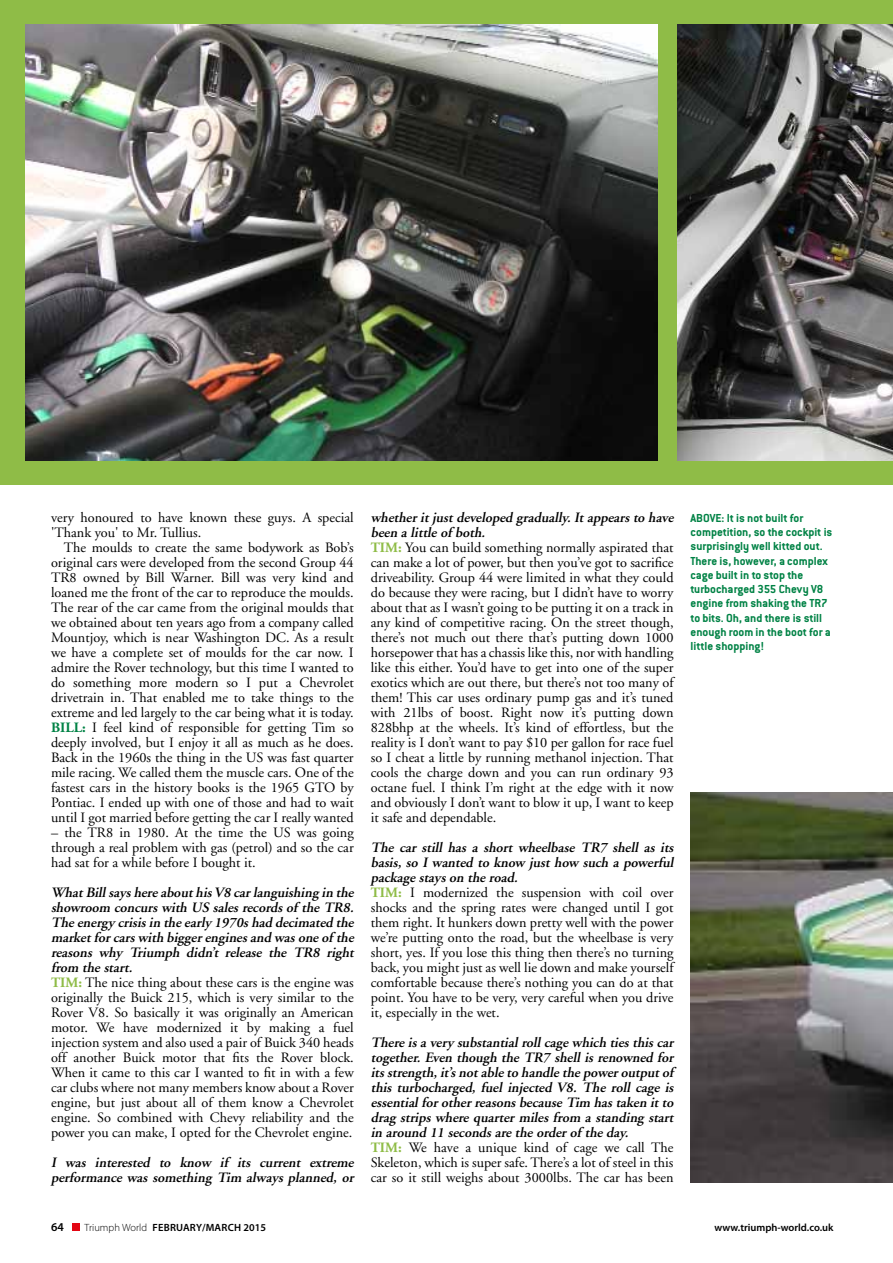
<style>
.page{position:relative;width:893px;height:1263px;background:#fff}
.page>*{position:absolute;margin:0;border:0;box-sizing:border-box;transform-origin:0 0}
.t1{font:14.25px/15px "Adobe Garamond";color:#000}
.t2{font:italic 600 14.25px/15px "Adobe Garamond";color:#000}
.t3{font:700 12.75px/14.2px "Conduit ITC";color:#008245}
.t4{font:600 12px "Myriad Pro";color:#000}
.t5{font:600 10.5px "Myriad Pro";letter-spacing:.01em;color:#000}
.s1{font-weight:700;color:#008245}
.s2{font-weight:600;font-style:italic}
.s3{font-weight:700;color:#8fbc47}
.s4{font-weight:700;font-style:normal;color:#8fbc47}
.s5{font-weight:400;font-style:normal}
.s6{font-weight:300}
</style>
<div class="page">
<div style="left:72px;top:1223px;width:7px;height:8px;background:#e30613"></div>
<div style="left:0;top:0;width:893px;height:485px;background:#8fbc47"></div>
<img style="left:25px;top:24px;width:632px;height:436px">
<img style="left:678px;top:24px;width:215px;height:436px">
<img style="left:691px;top:793px;width:202px;height:389px">
<p class="t1" style="left:51px;top:510px;width:304px">very honoured to have known these guys. A special 'Thank you' to Mr. Tullius.</p>
<p class="t1" style="left:51px;top:540px;width:304px;text-align:justify;text-indent:13px">The moulds to create the same bodywork as Bob’s original cars were developed from the second Group 44<br>TR8 owned by Bill Warner. Bill was very kind and loaned me the front of the car to reproduce the moulds.<br>The rear of the car came from the original moulds that we obtained about ten years ago from a company called Mountjoy, which is near Washington DC. As a result we have a complete set of moulds for the car now. I admire the Rover technology, but this time I wanted to do something more modern so I put a Chevrolet drivetrain in. That enabled me to take things to the extreme and led largely to the car being what it is today.<br><span class="s1">BILL:</span> I feel kind of responsible for getting Tim so deeply involved, but I enjoy it all as much as he does.<br>Back in the 1960s the thing in the US was fast quarter mile racing. We called them the muscle cars. One of the fastest cars in the history books is the 1965 GTO by Pontiac. I ended up with one of those and had to wait until I got married before getting the car I really wanted</p>
<p class="t1" style="left:51px;top:826px;width:304px;text-align:justify">– the TR8 in 1980. At the time the US was going through a real problem with gas (petrol) and so the car had sat for a while before I bought it.</p>
<p class="t1" style="left:51px;top:885px;width:307px"><span class="s2">WhatBillsayshere abouthisV8 carlanguishing in the showroom concurs with US sales records of the TR8.<br>The energy crisisin the early 1970shad decimated the marketforcarswith biggerenginesand wasone of the reasons why Triump h didn’t release the TR8 right from the start.<br></span><span class="s3">TIM:</span> The nice thing about these cars is the engine was originally the Buick 215, which is very similar to the Rover V8. So basically it was originally an American motor. We have modernized it by making a fuel injection system and also used a pair of Buick 340 heads off another Buick motor that fits the Rover block.<br>When it came to this car I wanted to fit in with a few car clubs where not many members know about a Rover engine, but just about all of them know a Chevrolet engine. So combined with Chevy reliability and the power you can make, I opted for the Chevrolet engine.</p>
<p class="t2" style="left:51px;top:1155px;width:307px">I was interested to know if its current extreme p erformance was something Tim always planned, or</p>
<p class="t1" style="left:371px;top:510px;width:307px"><span class="s2">whetheritj ustdevelop ed gradually.Itapp earsto have been a little of both.<br></span><span class="s3">TIM:</span> You can build something normally aspirated that can make a lot of power, but then you’ve got to sacrifice driveability. Group 44 were limited in what they could do because they were racing, but I didn’t have to worry about that as I wasn’t going to be putting it on a track in any kind of competitive racing. On the street though, there’s not much out there that’s putting down 1000 horsepower that has a chassis like this, nor with handling like this either. You’d have to get into one of the super exotics which are out there, but there’s not too many of them! This car uses ordinary pump gas and it’s tuned with 21lbs of boost. Right now it’s putting down 828bhp at the wheels. It’s kind of effortless, but the reality is I don’t want to pay $10 per gallon for race fuel so I cheat a little by running methanol injection. That cools the charge down and you can run ordinary 93 octane fuel. I think I’m right at the edge with it now and obviously I don’t want to blow it up, I want to keep it safe and dependable.</p>
<p class="t1" style="left:371px;top:840px;width:307px"><span class="s2">The car still has a short wheelbase TR7 shell as its basis, so I wanted to know just how such a p owerful p ackage stayson the road.<br></span><span class="s3">TIM:</span> I modernized the suspension with coil over shocks and the spring rates were changed until I got them right. It hunkers down pretty well with the power we’re putting onto the road, but the wheelbase is very short, yes. If you lose this thing then there’s no turning back, you might just as well lie down and make yourself comfortable because there’s nothing you can do at that point. You have to be very, very careful when you drive it, especially in the wet.</p>
<p class="t2" style="left:371px;top:1035px;width:307px">There isa very substantialrollcage which tiesthiscar together. Even though the TR7 shell is renowned for itsstrength,it’snotable to handle the p oweroutp utof this turbocharged, fuel inj ected V8. The roll cage is essentialforotherreasonsbecause Tim hastaken itto drag strip s where quarter miles from a standing start in around 11 secondsare the orderof the day.<br><span class="s4">TIM:</span> <span class="s5">We have a unique kind of cage we call The Skeleton, which is super safe. There’s a lot of steel in this car so it still weighs about 3000lbs. The car has been</span></p>
<p class="t3" style="left:691px;top:510px;width:143px">ABOVE: It is not built for competition, so the cockpit is surprisingly well kitted out.<br>There is, however, a complex cage built in to stop the turbocharged 355 Chevy V8 engine from shaking the TR7 to bits. Oh, and there is still enough room in the boot for a little shopping!</p>
<p class="t4" style="left:51px;top:1219px;width:14px">64</p>
<p class="t5" style="left:85px;top:1221px;width:183px"><span class="s6">Triumph World</span> February/march 2015</p>
<p class="t5" style="left:714px;top:1221px;width:120px">www.triumph-world.co.uk</p>
</div>
